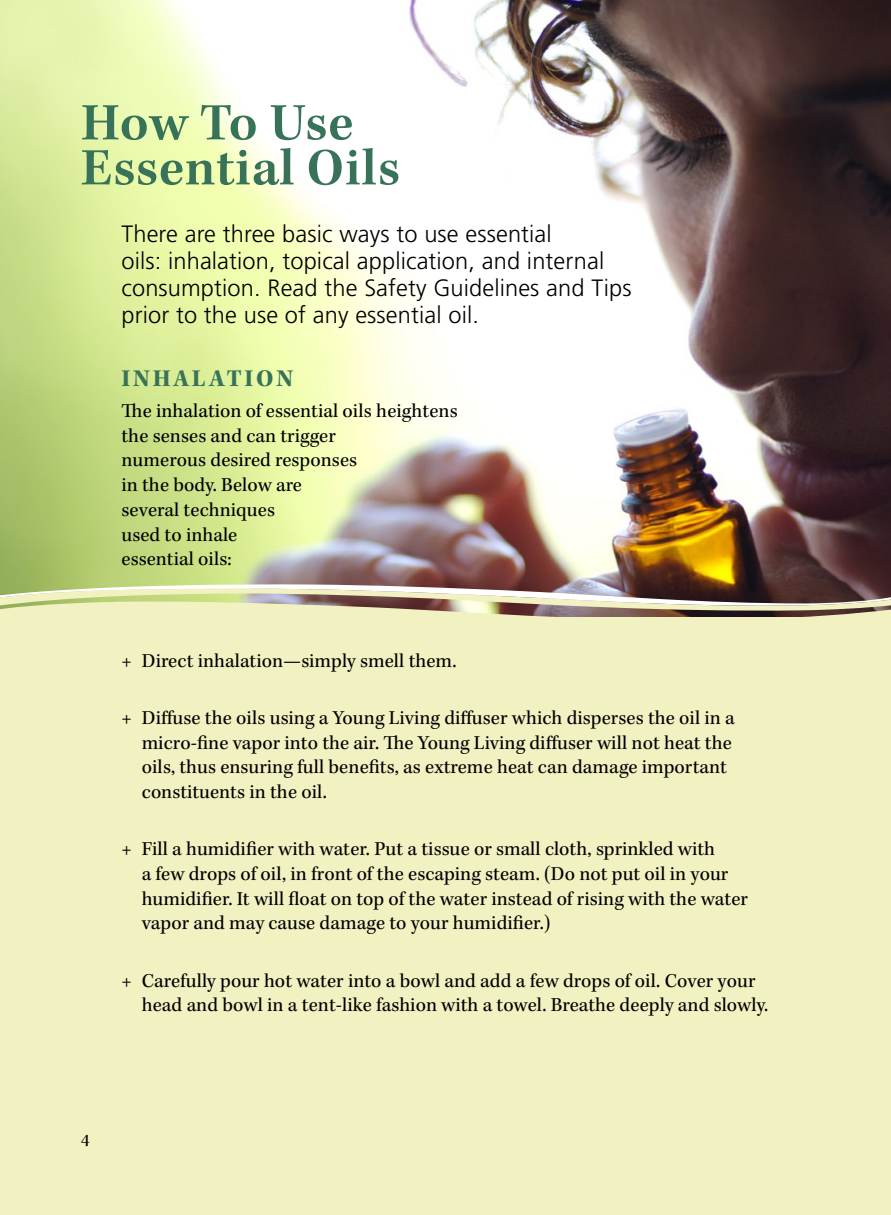
<style>
.page{position:relative;width:891px;height:1215px;background:#f1f1c1}
.page>*{position:absolute;margin:0;border:0;box-sizing:border-box;transform-origin:0 0}
.t1{font:600 54px/45px "Kepler Std";letter-spacing:.01em;color:#377259}
.t2{font:700 24.75px "Kepler Std";letter-spacing:.11em;color:#377259}
.t3{font:300 23.62px/27px "Frutiger";letter-spacing:.005em;color:#000}
.t4{font:20.25px/24.8px "Kepler Std";color:#000}
</style>
<div class="page">
<img style="left:0;top:0;width:891px;height:584px">
<svg style="left:467px;top:612px;width:401px;height:5px"></svg>
<img style="left:0;top:584px;width:891px;height:28px">
<h1 class="t1" style="left:81px;top:102px;width:321px">How To Use<br>Essential Oils</h1>
<p class="t3" style="left:122px;top:220px;width:512px">There are three basic ways to use essential<br>oils: inhalation, topical application, and internal consumption. Read the Safety Guidelines and Tips prior to the use of any essential oil.</p>
<p class="t2" style="left:122px;top:364px;width:173px">INHALATION</p>
<p class="t4" style="left:122px;top:399px;width:338px">The inhalation of essential oils heightens the senses and can trigger<br>numerous desired responses<br>in the body. Below are<br>several techniques<br>used to inhale<br>essential oils:</p>
<p class="t4" style="left:122px;top:649px;width:337px">+ Direct inhalation—simply smell them.</p>
<p class="t4" style="left:142px;top:706px;width:595px;text-indent:-20px">+ Diffuse the oils using a Young Living diffuser which disperses the oil in a micro-fine vapor into the air. The Young Living diffuser will not heat the oils, thus ensuring full benefits, as extreme heat can damage important constituents in the oil.</p>
<p class="t4" style="left:142px;top:837px;width:608px;text-indent:-20px">+ Fill a humidifier with water. Put a tissue or small cloth, sprinkled with<br>a few drops of oil, in front of the escaping steam. (Do not put oil in your humidifier. It will float on top of the water instead of rising with the water vapor and may cause damage to your humidifier.)</p>
<p class="t4" style="left:142px;top:969px;width:628px;text-indent:-20px">+ Carefully pour hot water into a bowl and add a few drops of oil. Cover your head and bowl in a tent-like fashion with a towel. Breathe deeply and slowly.</p>
</div>
